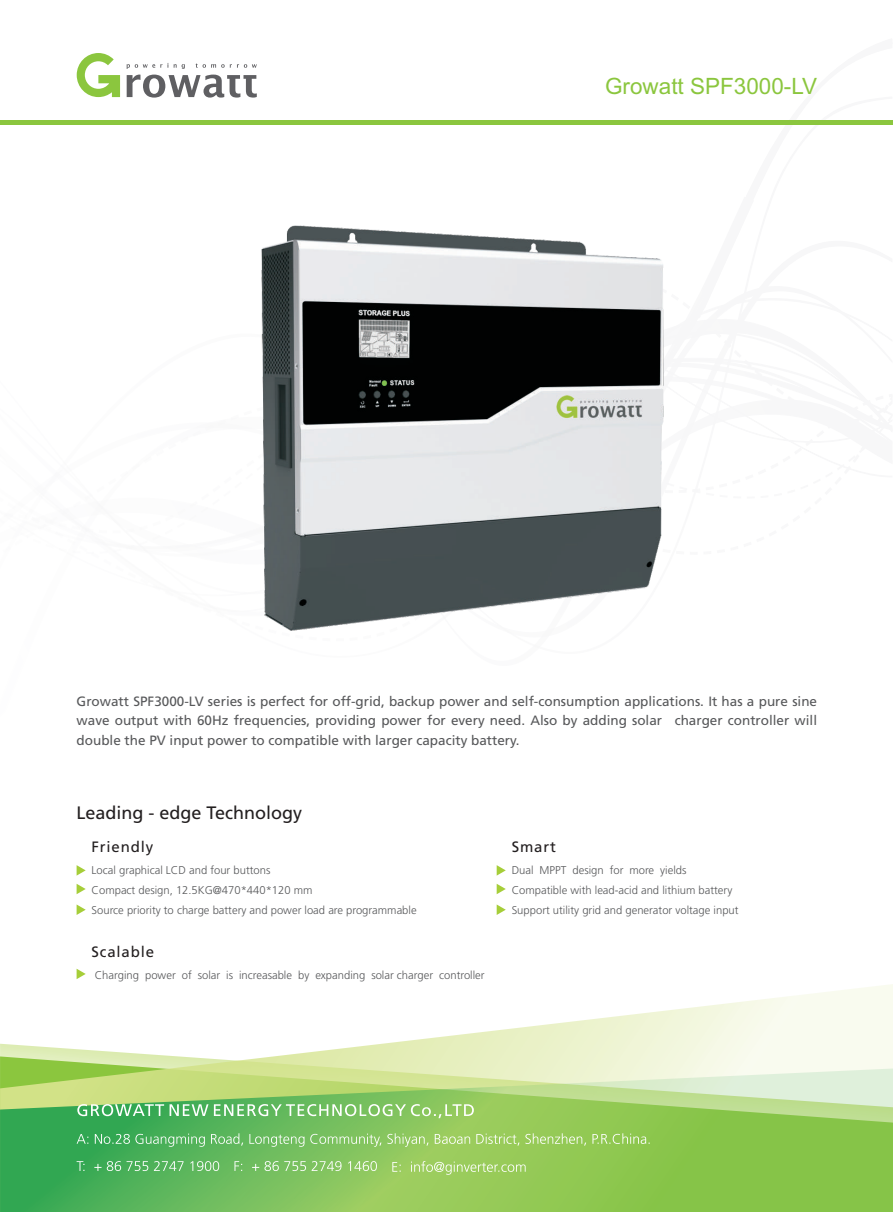
<style>
.page{position:relative;width:893px;height:1212px;background:#fff}
.page>*{position:absolute;margin:0;border:0;box-sizing:border-box;transform-origin:0 0}
.t1{font:22.5px "Arial";color:#8bc63e}
.t2{font:18px "True Frutiger Roman";color:#231f20}
.t3{font:15px "True Frutiger Roman";letter-spacing:.055em;color:#231f20}
.t4{font:13.5px/19.2px "True Frutiger Roman";color:#57585a;text-align:justify}
.t5{font:300 11.25px/20.2px "True Frutiger";color:#57585a}
</style>
<div class="page">
<div style="left:0;top:120px;width:893px;height:5px;background:#8bc63e"></div>
<img style="left:261px;top:225px;width:403px;height:406px">
<svg style="left:0;top:984px;width:893px;height:84px"></svg>
<svg style="left:0;top:1068px;width:893px;height:144px;background:#90c968"></svg>
<svg style="left:77px;top:1104px;width:397px;height:14px;background:#88c983"></svg>
<svg style="left:77px;top:1133px;width:304px;height:14px;background:#74c173"></svg>
<svg style="left:387px;top:1133px;width:263px;height:14px;background:#a4d171"></svg>
<svg style="left:77px;top:1161px;width:142px;height:10px"></svg>
<svg style="left:234px;top:1161px;width:143px;height:10px"></svg>
<svg style="left:392px;top:1161px;width:134px;height:14px;background:#a9d375"></svg>
<svg style="left:77px;top:865px;width:9px;height:10px"></svg>
<svg style="left:77px;top:884px;width:9px;height:10px"></svg>
<svg style="left:77px;top:904px;width:9px;height:11px"></svg>
<svg style="left:497px;top:865px;width:9px;height:10px"></svg>
<svg style="left:497px;top:884px;width:9px;height:10px"></svg>
<svg style="left:497px;top:904px;width:9px;height:11px"></svg>
<svg style="left:77px;top:969px;width:9px;height:10px"></svg>
<svg style="left:127px;top:63px;width:41px;height:6px"></svg>
<svg style="left:174px;top:64px;width:11px;height:5px"></svg>
<svg style="left:196px;top:64px;width:61px;height:4px"></svg>
<svg style="left:127px;top:75px;width:130px;height:23px"></svg>
<svg style="left:77px;top:53px;width:43px;height:44px"></svg>
<h1 class="t1" style="left:605px;top:78px;width:214px">Growatt SPF3000-LV</h1>
<p class="t4" style="left:77px;top:692px;width:742px">Growatt SPF3000-LV series is perfect for off-grid, backup power and self-consumption applications. It has a pure sine wave output with 60Hz frequencies, providing power for every need. Also by adding solar charger controller will double the PV input power to compatible with larger capacity battery.</p>
<h2 class="t2" style="left:77px;top:802px;width:227px">Leading - edge Technology</h2>
<h3 class="t3" style="left:92px;top:838px;width:63px">Friendly</h3>
<p class="t5" style="left:92px;top:860px;width:327px">Local graphical LCD and four buttons<br>Compact design, 12.5KG@470*440*120 mm<br>Source priority to charge battery and power load are programmable</p>
<h3 class="t3" style="left:92px;top:943px;width:64px">Scalable</h3>
<p class="t5" style="left:95px;top:965px;width:391px">Charging power of solar is increasable by expanding solar charger controller</p>
<h3 class="t3" style="left:512px;top:838px;width:46px">Smart</h3>
<p class="t5" style="left:512px;top:860px;width:228px">Dual MPPT design for more yields<br>Compatible with lead-acid and lithium battery<br>Support utility grid and generator voltage input</p>
</div>
